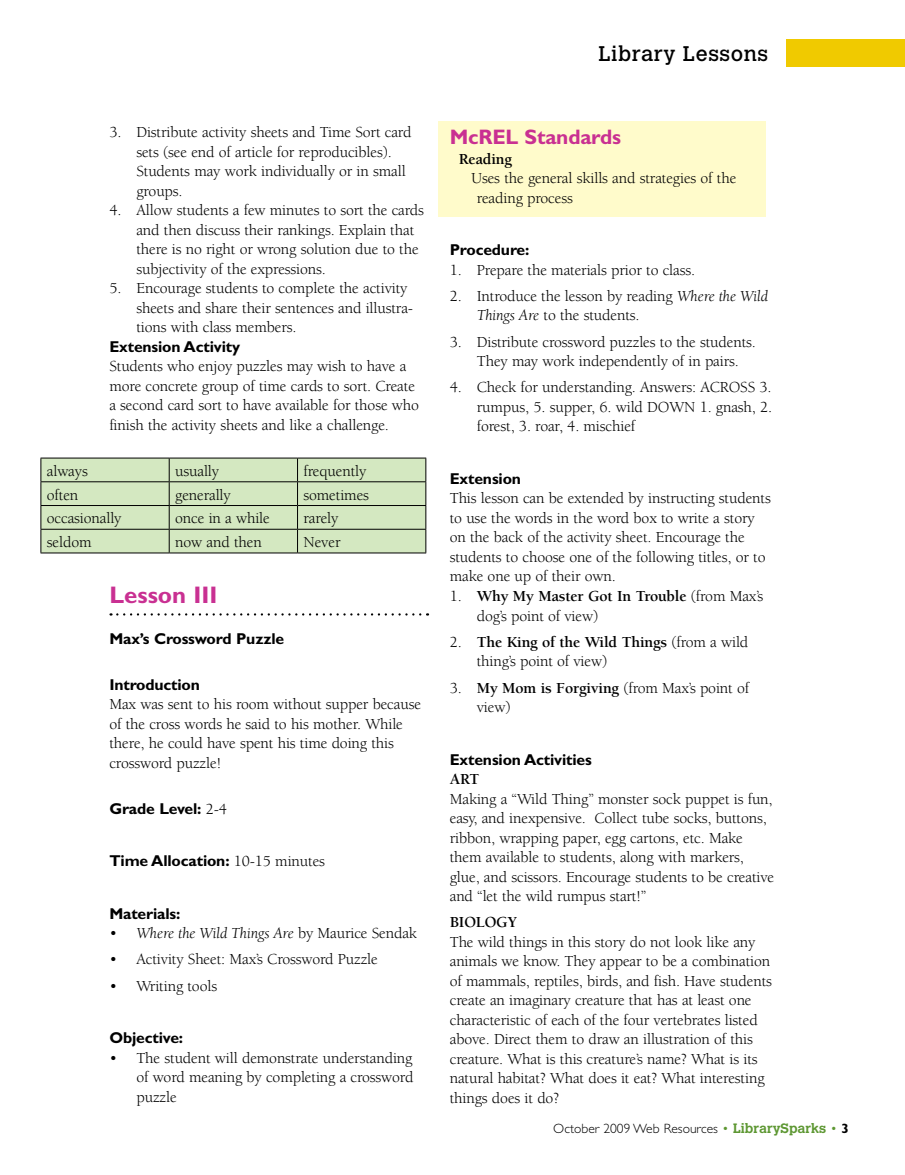
<style>
.page{position:relative;width:905px;height:1175px;background:#fff}
.page>*{position:absolute;margin:0;border:0;box-sizing:border-box;transform-origin:0 0}
.t1{font:700 24px "Gill Sans";color:#c93092}
.t2{font:21px "Calvert";letter-spacing:.025em;color:#000}
.t3{font:700 21px "Gill Sans";letter-spacing:-.01em;color:#c93092}
.t4{font:15.75px/19.5px "Berkeley";letter-spacing:-.01em;color:#000}
.t5{font:700 15.75px "Gill Sans";letter-spacing:-.01em;color:#000}
.t6{font:italic 15.75px "Berkeley";letter-spacing:-.01em;color:#000}
.t7{font:700 15.75px "Berkeley";letter-spacing:-.01em;color:#000}
.t8{font:300 13.5px "Gill Sans";color:#000}
.s1{font-family:"Berkeley";font-weight:400}
.s2{font-style:normal}
.s3{font-style:italic}
.s4{font-weight:700}
.s5{color:#5d9732}
.s6{font-family:"Calvert";font-weight:700;color:#5d9732}
</style>
<div class="page">
<div style="left:785px;top:40px;width:119px;height:27px;background:#f0ca00"></div>
<div style="left:437px;top:122px;width:328px;height:95px;background:#fffbcb"></div>
<svg style="left:117px;top:613px;width:311px;height:2px"></svg>
<svg style="left:40px;top:458px;width:386px;height:94px;background:#caddb7"></svg>
<hr style="left:40px;top:552px;width:129px;height:1px;background:#000">
<hr style="left:169px;top:552px;width:128px;height:1px;background:#000">
<hr style="left:297px;top:552px;width:129px;height:1px;background:#000">
<p class="t4" style="left:136px;top:123px;width:276px;text-indent:-27px">3. Distribute activity sheets and Time Sort card sets (see end of article for reproducibles).<br>Students may work individually or in small groups.</p>
<p class="t4" style="left:136px;top:201px;width:289px;text-indent:-27px">4. Allow students a few minutes to sort the cards and then discuss their rankings. Explain that there is no right or wrong solution due to the subjectivity of the expressions.</p>
<p class="t4" style="left:136px;top:279px;width:278px;text-indent:-27px">5. Encourage students to complete the activity sheets and share their sentences and illustra&shy;tions with class members.</p>
<p class="t5" style="left:109px;top:337px;width:132px">Extension Activity</p>
<p class="t4" style="left:109px;top:357px;width:311px">Students who enjoy puzzles may wish to have a more concrete group of time cards to sort. Create a second card sort to have available for those who finish the activity sheets and like a challenge.</p>
<p class="t4" style="left:47px;top:461px;width:42px">always</p>
<p class="t4" style="left:175px;top:461px;width:45px">usually</p>
<p class="t4" style="left:303px;top:461px;width:64px">frequently</p>
<p class="t4" style="left:47px;top:485px;width:33px">often</p>
<p class="t4" style="left:175px;top:485px;width:57px">generally</p>
<p class="t4" style="left:303px;top:485px;width:67px">sometimes</p>
<p class="t4" style="left:47px;top:509px;width:76px">occasionally</p>
<p class="t4" style="left:175px;top:509px;width:96px">once in a while</p>
<p class="t4" style="left:303px;top:509px;width:36px">rarely</p>
<p class="t4" style="left:47px;top:532px;width:46px">seldom</p>
<p class="t4" style="left:175px;top:532px;width:88px">now and then</p>
<p class="t4" style="left:303px;top:532px;width:38px">Never</p>
<h1 class="t1" style="left:109px;top:580px;width:110px">Lesson III</h1>
<p class="t5" style="left:109px;top:629px;width:176px">Max’s Crossword Puzzle</p>
<p class="t5" style="left:109px;top:675px;width:92px">Introduction</p>
<p class="t4" style="left:109px;top:695px;width:313px">Max was sent to his room without supper because of the cross words he said to his mother. While there, he could have spent his time doing this crossword puzzle!</p>
<p class="t5" style="left:109px;top:799px;width:119px">Grade Level: <span class="s1">2-4</span></p>
<p class="t5" style="left:109px;top:851px;width:217px">Time Allocation: <span class="s1">10-15 minutes</span></p>
<p class="t5" style="left:109px;top:904px;width:72px">Materials:</p>
<p class="t6" style="left:109px;top:925px;width:309px"><span class="s2">•</span> Where the Wild Things Are <span class="s2">by Maurice Sendak</span></p>
<p class="t4" style="left:109px;top:950px;width:270px">• Activity Sheet: Max’s Crossword Puzzle</p>
<p class="t4" style="left:109px;top:976px;width:109px">• Writing tools</p>
<p class="t5" style="left:109px;top:1028px;width:75px">Objective:</p>
<p class="t4" style="left:136px;top:1048px;width:278px;text-align:justify;text-indent:-27px">• The student will demonstrate understanding of word meaning by completing a crossword puzzle</p>
<h2 class="t2" style="left:598px;top:42px;width:171px">Library Lessons</h2>
<h2 class="t3" style="left:450px;top:124px;width:173px">McREL Standards</h2>
<p class="t7" style="left:459px;top:150px;width:55px">Reading</p>
<p class="t4" style="left:477px;top:169px;width:261px;text-indent:-5px">Uses the general skills and strategies of the reading process</p>
<p class="t5" style="left:450px;top:240px;width:81px">Procedure:</p>
<p class="t4" style="left:450px;top:260px;width:247px">1. Prepare the materials prior to class.</p>
<p class="t4" style="left:477px;top:286px;width:293px;text-indent:-27px">2. Introduce the lesson by reading <span class="s3">Where the Wild<br>Things Are</span> to the students.</p>
<p class="t4" style="left:477px;top:332px;width:281px;text-indent:-27px">3. Distribute crossword puzzles to the students.<br>They may work independently of in pairs.</p>
<p class="t4" style="left:477px;top:378px;width:297px;text-align:justify;text-indent:-27px">4. Check for understanding. Answers: ACROSS 3. rumpus, 5. supper, 6. wild DOWN 1. gnash, 2. forest, 3. roar, 4. mischief</p>
<p class="t5" style="left:450px;top:469px;width:73px">Extension</p>
<p class="t4" style="left:450px;top:489px;width:322px">This lesson can be extended by instructing students to use the words in the word box to write a story on the back of the activity sheet. Encourage the students to choose one of the following titles, or to make one up of their own.</p>
<p class="t4" style="left:477px;top:586px;width:288px;text-indent:-27px">1. <span class="s4">Why My Master Got In Trouble</span> (from Max’s dog’s point of view)</p>
<p class="t4" style="left:477px;top:632px;width:273px;text-indent:-27px">2. <span class="s4">The King of the Wild Things</span> (from a wild thing’s point of view)</p>
<p class="t4" style="left:477px;top:678px;width:274px;text-indent:-27px">3. <span class="s4">My Mom is Forgiving</span> (from Max’s point of view)</p>
<p class="t5" style="left:450px;top:750px;width:143px">Extension Activities</p>
<p class="t7" style="left:450px;top:770px;width:31px">ART</p>
<p class="t4" style="left:450px;top:789px;width:326px">Making a “Wild Thing” monster sock puppet is fun, easy, and inexpensive. Collect tube socks, buttons, ribbon, wrapping paper, egg cartons, etc. Make them available to students, along with markers, glue, and scissors. Encourage students to be creative and “let the wild rumpus start!”</p>
<p class="t7" style="left:450px;top:914px;width:69px">BIOLOGY</p>
<p class="t4" style="left:450px;top:932px;width:324px">The wild things in this story do not look like any animals we know. They appear to be a combination of mammals, reptiles, birds, and fish. Have students create an imaginary creature that has at least one characteristic of each of the four vertebrates listed above. Direct them to draw an illustration of this creature. What is this creature’s name? What is its natural habitat? What does it eat? What interesting things does it do?</p>
<p class="t8" style="left:553px;top:1121px;width:285px">October 2009 Web Resources <span class="s5">•</span> <span class="s6">LibrarySparks</span> <span class="s5">•</span></p>
</div>
